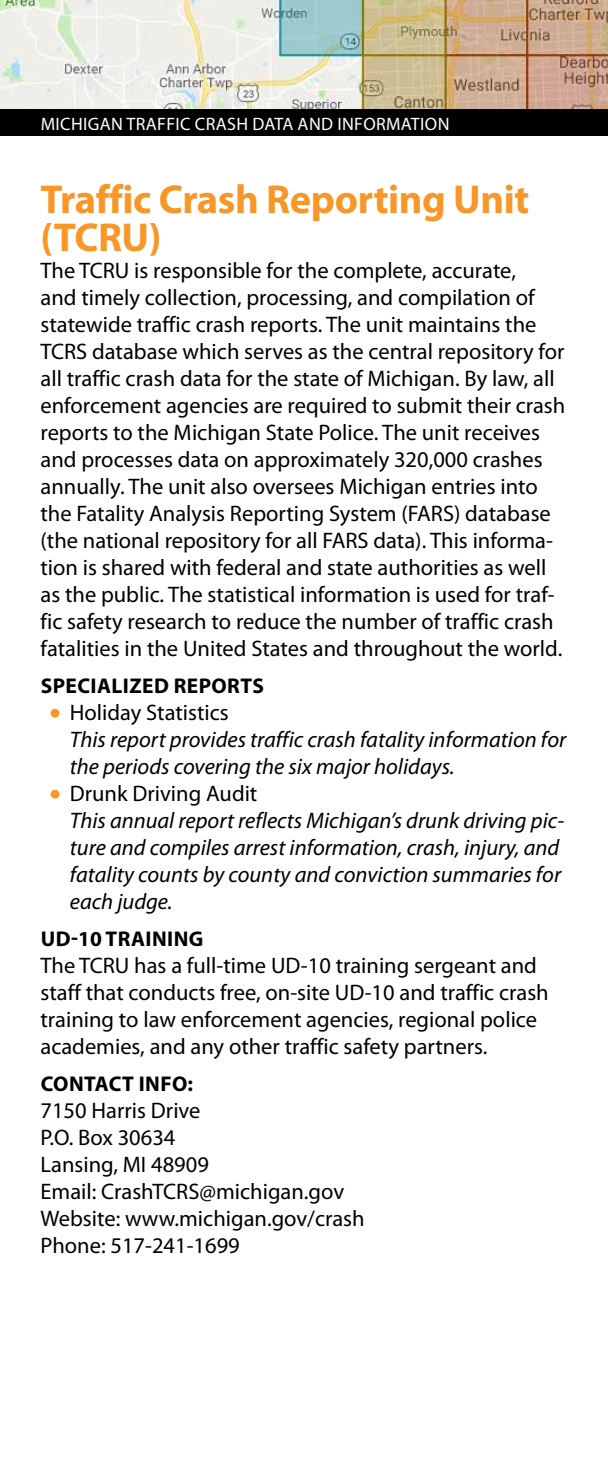
<style>
.page{position:relative;width:608px;height:1458px;background:#fff}
.page>*{position:absolute;margin:0;border:0;box-sizing:border-box;transform-origin:0 0}
.t1{font:700 40.5px/38.2px "Myriad Pro";letter-spacing:-.01em;color:#f89728}
.t2{font:22.5px/27px "Myriad Pro";color:#000}
.t3{font:italic 22.5px/27px "Myriad Pro";color:#000}
.t4{font:700 21.38px "Myriad Pro";letter-spacing:.02em;color:#000}
.t5{font:18px "Myriad Pro";letter-spacing:.02em;color:#fff}
.s1{font-weight:700;font-style:normal;font-size:33.75px;color:#f89728}
.s2{font-style:normal}
</style>
<div class="page">
<div style="left:0;top:108px;width:608px;height:28px;background:#000"></div>
<img style="left:0;top:0;width:608px;height:108px">
<p class="t5" style="left:41px;top:112px;width:410px">MICHIGAN TRAFFIC CRASH DATA AND INFORMATION</p>
<h1 class="t1" style="left:40px;top:179px;width:490px">Traffic Crash Reporting Unit (TCRU)</h1>
<p class="t2" style="left:40px;top:256px;width:526px">The TCRU is responsible for the complete, accurate,<br>and timely collection, processing, and compilation of statewide traffic crash reports. The unit maintains the TCRS database which serves as the central repository for all traffic crash data for the state of Michigan. By law, all enforcement agencies are required to submit their crash reports to the Michigan State Police. The unit receives and processes data on approximately 320,000 crashes annually. The unit also oversees Michigan entries into the Fatality Analysis Reporting System (FARS) database (the national repository for all FARS data). This informa&shy;tion is shared with federal and state authorities as well as the public. The statistical information is used for traf&shy;fic safety research to reduce the number of traffic crash fatalities in the United States and throughout the world.</p>
<p class="t4" style="left:41px;top:672px;width:225px">SPECIALIZED REPORTS</p>
<p class="t3" style="left:70px;top:699px;width:498px;text-indent:-20px"><span class="s1">•</span> <span class="s2">Holiday Statistics<br></span>This report provides traffic crash fatality information for the periods covering the six major holidays.</p>
<p class="t3" style="left:70px;top:780px;width:496px;text-indent:-20px"><span class="s1">•</span> <span class="s2">Drunk Driving Audit<br></span>This annual report reflects Michigan’s drunk driving pic&shy;ture and compiles arrest information, crash, injury, and fatality counts by county and conviction summaries for each judge.</p>
<p class="t4" style="left:41px;top:925px;width:164px">UD-10 TRAINING</p>
<p class="t2" style="left:40px;top:952px;width:509px">The TCRU has a full-time UD-10 training sergeant and staff that conducts free, on-site UD-10 and traffic crash training to law enforcement agencies, regional police academies, and any other traffic safety partners.</p>
<p class="t4" style="left:41px;top:1070px;width:154px">CONTACT INFO:</p>
<p class="t2" style="left:40px;top:1097px;width:325px">7150 Harris Drive<br>P.O. Box 30634<br>Lansing, MI 48909<br>Email: CrashTCRS@michigan.gov<br>Website: www.michigan.gov/crash<br>Phone: 517-241-1699</p>
</div>
